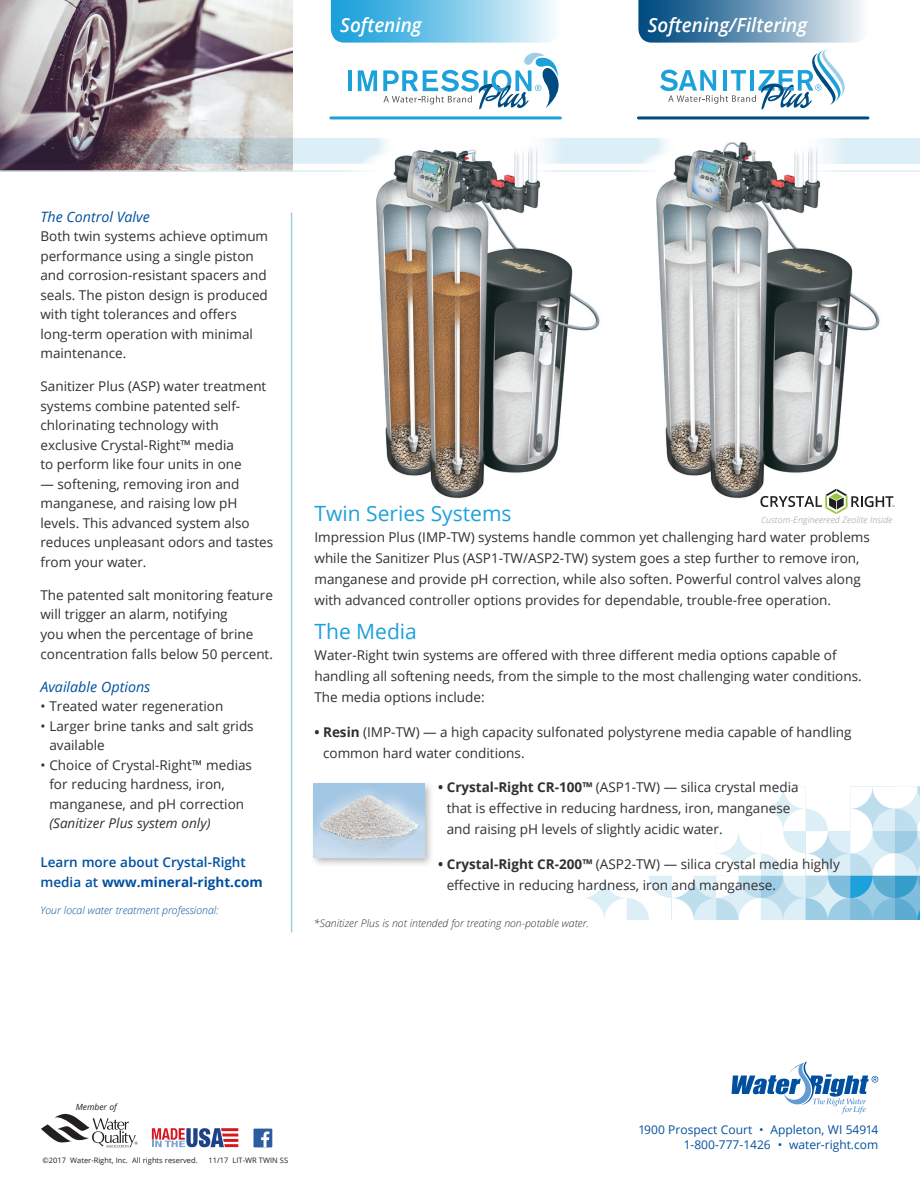
<style>
.page{position:relative;width:920px;height:1190px;background:#fff}
.page>*{position:absolute;margin:0;border:0;box-sizing:border-box;transform-origin:0 0}
.WR_Paragraphs{font:21px "Open Sans";color:#1ca1db}
.t1{font:italic 600 19.5px "Open Sans";color:#fff}
.WR_Paragraphs-2{font:italic 14.25px "Open Sans";color:#01509f}
.WR_Paragraphs-3{font:13.5px/19.5px "Open Sans";color:#312f30}
.t2{font:600 13.5px/19.5px "Open Sans";color:#01509f}
.t3{font:12px "Open Sans";color:#01509f}
.t4{font:italic 300 10.5px "Open Sans";color:#312f30}
.t5{font:italic 300 10.5px "Open Sans";color:#01509f}
.t6{font:italic 300 8.7px "Open Sans";letter-spacing:.02em;color:#939598}
.t7{font:italic 8.55px "Open Sans";color:#231f20}
.t8{font:7.5px "Open Sans";color:#231f20}
.s1{font-style:italic}
.s2{font-weight:700}
</style>
<div class="page">
<svg style="left:585px;top:786px;width:334px;height:132px"></svg>
<svg style="left:731px;top:1061px;width:146px;height:52px"></svg>
<hr style="left:291px;top:213px;width:1px;height:718px;background:#9dcde4">
<img style="left:0;top:0;width:292px;height:170px">
<svg style="left:0;top:138px;width:364px;height:26px;background:#94949f"></svg>
<svg style="left:606px;top:138px;width:38px;height:26px"></svg>
<div style="left:796px;top:138px;width:123px;height:26px;background:#ddeff6"></div>
<hr style="left:0;top:170px;width:402px;height:2px;background:#ddeff6">
<hr style="left:792px;top:170px;width:127px;height:2px;background:#ddeff6">
<hr style="left:521px;top:170px;width:148px;height:2px;background:#ddeff6">
<svg style="left:41px;top:1113px;width:97px;height:34px"></svg>
<svg style="left:152px;top:1128px;width:86px;height:19px"></svg>
<div style="left:253px;top:1128px;width:19px;height:19px;background:#2d5da0"></div>
<svg style="left:261px;top:1131px;width:8px;height:16px"></svg>
<div style="left:311px;top:780px;width:123px;height:87px;background:#231f20;opacity:.3"></div>
<img style="left:314px;top:783px;width:110px;height:74px">
<svg style="left:660px;top:49px;width:185px;height:60px"></svg>
<img style="left:364px;top:118px;width:242px;height:380px">
<img style="left:644px;top:118px;width:241px;height:380px">
<svg style="left:760px;top:488px;width:134px;height:26px"></svg>
<svg style="left:331px;top:0;width:228px;height:109px"></svg>
<hr style="left:331px;top:116px;width:229px;height:3px;background:#1ca1db">
<svg style="left:638px;top:0;width:224px;height:43px;background:#6e99b7"></svg>
<hr style="left:638px;top:116px;width:229px;height:3px;background:#004c82">
<p class="t1" style="left:340px;top:12px;width:83px">Softening</p>
<p class="t1" style="left:647px;top:12px;width:161px">Softening/Filtering</p>
<p class="WR_Paragraphs-2" style="left:40px;top:207px;width:111px">The Control Valve</p>
<p class="WR_Paragraphs-3" style="left:40px;top:226px;width:229px">Both twin systems achieve optimum performance using a single piston and corrosion-resistant spacers and seals. The piston design is produced with tight tolerances and offers long-term operation with minimal maintenance.</p>
<p class="WR_Paragraphs-3" style="left:40px;top:376px;width:227px">Sanitizer Plus (ASP) water treatment systems combine patented self&shy;chlorinating technology with exclusive Crystal-Right™ media<br>to perform like four units in one</p>
<p class="WR_Paragraphs-3" style="left:40px;top:474px;width:234px">— softening, removing iron and manganese, and raising low pH levels. This advanced system also reduces unpleasant odors and tastes from your water.</p>
<p class="WR_Paragraphs-3" style="left:40px;top:585px;width:234px">The patented salt monitoring feature will trigger an alarm, notifying<br>you when the percentage of brine concentration falls below 50 percent.</p>
<p class="WR_Paragraphs-2" style="left:40px;top:676px;width:111px">Available Options</p>
<p class="WR_Paragraphs-3" style="left:40px;top:696px;width:184px">• Treated water regeneration</p>
<p class="WR_Paragraphs-3" style="left:49px;top:715px;width:206px;text-indent:-9px">• Larger brine tanks and salt grids available</p>
<p class="WR_Paragraphs-3" style="left:49px;top:754px;width:204px;text-indent:-9px">• Choice of Crystal-Right™ medias for reducing hardness, iron, manganese, and pH correction <span class="s1">(Sanitizer Plus system only)</span></p>
<p class="t2" style="left:40px;top:852px;width:224px">Learn more about Crystal-Right media at <span class="s2">www.mineral-right.com</span></p>
<p class="t5" style="left:40px;top:902px;width:180px">Your local water treatment professional:</p>
<p class="WR_Paragraphs" style="left:314px;top:498px;width:198px">Twin Series Systems</p>
<p class="WR_Paragraphs-3" style="left:314px;top:526px;width:556px;line-height:21px">Impression Plus (IMP-TW) systems handle common yet challenging hard water problems while the Sanitizer Plus (ASP1-TW/ASP2-TW) system goes a step further to remove iron, manganese and provide pH correction, while also soften. Powerful control valves along with advanced controller options provides for dependable, trouble-free operation.</p>
<p class="WR_Paragraphs" style="left:314px;top:617px;width:104px">The Media</p>
<p class="WR_Paragraphs-3" style="left:314px;top:644px;width:548px;line-height:21px">Water-Right twin systems are offered with three different media options capable of handling all softening needs, from the simple to the most challenging water conditions.<br>The media options include:</p>
<p class="WR_Paragraphs-3" style="left:323px;top:721px;width:529px;line-height:21px;text-indent:-9px"><span class="s2">• Resin</span> (IMP-TW) — a high capacity sulfonated polystyrene media capable of handling common hard water conditions.</p>
<p class="WR_Paragraphs-3" style="left:446px;top:776px;width:353px;line-height:21px;text-indent:-9px"><span class="s2">• Crystal-Right CR-100™</span> (ASP1-TW) — silica crystal media that is effective in reducing hardness, iron, manganese and raising pH levels of slightly acidic water.</p>
<p class="WR_Paragraphs-3" style="left:446px;top:853px;width:394px;line-height:21px;text-indent:-9px"><span class="s2">• Crystal-Right CR-200™</span> (ASP2-TW) — silica crystal media highly effective in reducing hardness, iron and manganese.</p>
<p class="t6" style="left:760px;top:513px;width:133px">Custom-Engineereed Zeolite Inside</p>
<p class="t4" style="left:314px;top:915px;width:276px">*Sanitizer Plus is not intended for treating non-potable water.</p>
<p class="t7" style="left:76px;top:1101px;width:43px">Member of</p>
<p class="t8" style="left:43px;top:1154px;width:156px">©2017 Water-Right, Inc. All rights reserved.</p>
<p class="t8" style="left:208px;top:1154px;width:81px">11/17 LIT-WR TWIN SS</p>
<p class="t3" style="left:638px;top:1121px;width:241px">1900 Prospect Court • Appleton, WI 54914</p>
<p class="t3" style="left:683px;top:1135px;width:196px">1-800-777-1426 • water-right.com</p>
</div>
